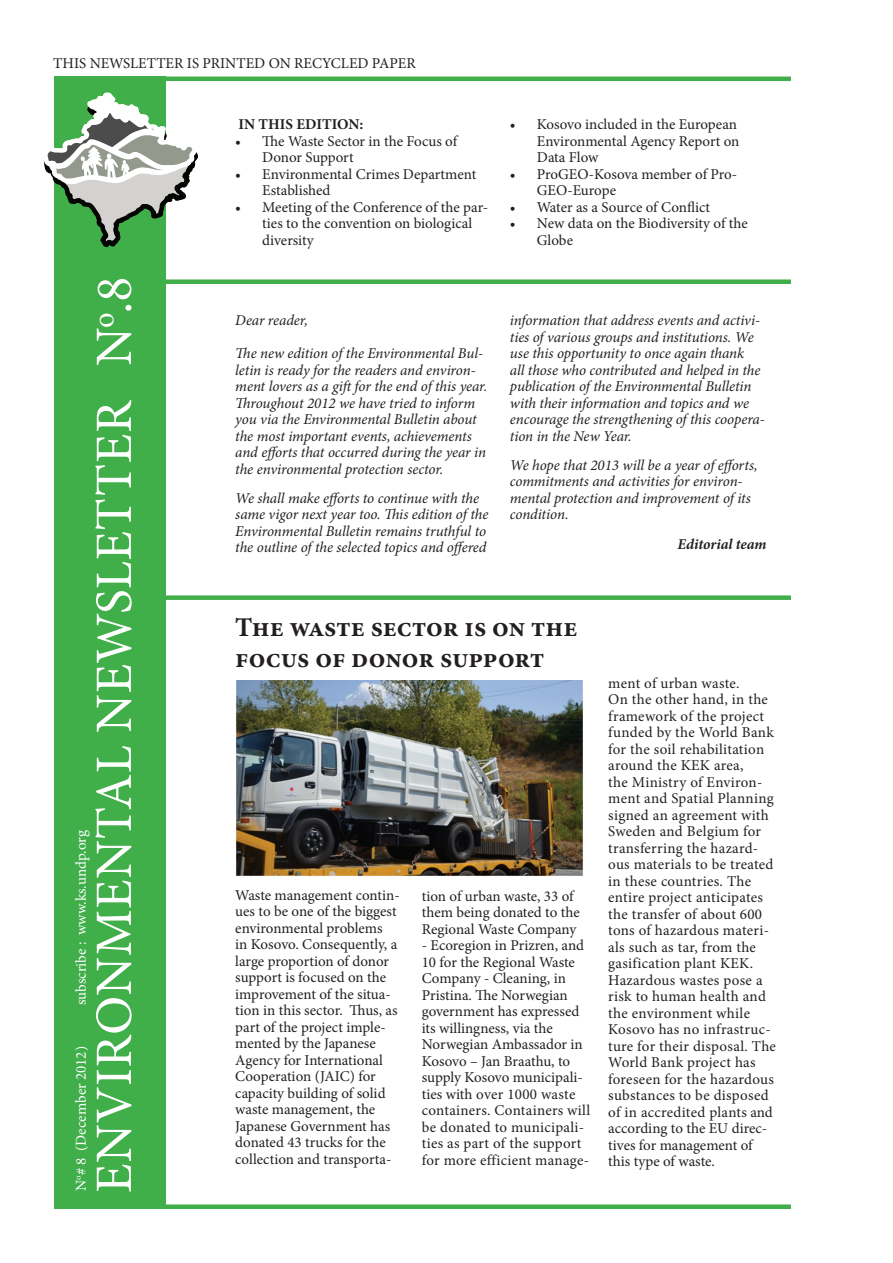
<style>
.page{position:relative;width:893px;height:1263px;background:#fff}
.page>*{position:absolute;margin:0;border:0;box-sizing:border-box;transform-origin:0 0}
.t1{font:52.35px "Minion Pro";letter-spacing:.01em;color:#fff}
.t2{font:700 27px/30.9px "Minion Pro";letter-spacing:-.005em;color:#231f20}
.t3{font:15px/16.5px "Minion Pro";letter-spacing:.005em;color:#231f20}
.t4{font:italic 15px/16.5px "Minion Pro";letter-spacing:-.01em;color:#231f20}
.t5{font:15px "Minion Pro";color:#fff}
.t6{font:700 15px "Minion Pro";color:#231f20}
.t7{font:italic 700 15px "Minion Pro";letter-spacing:-.005em;color:#231f20}
</style>
<div class="page">
<div style="left:54px;top:77px;width:112px;height:1132px;background:#40ae49"></div>
<svg style="left:43px;top:92px;width:155px;height:156px"></svg>
<hr style="left:151px;top:77px;width:640px;height:4px;background:#40ae49">
<div style="left:151px;top:595px;width:640px;height:5px;background:#40ae49"></div>
<div style="left:151px;top:1204px;width:640px;height:5px;background:#40ae49"></div>
<div style="left:151px;top:279px;width:640px;height:5px;background:#40ae49"></div>
<img style="left:236px;top:681px;width:347px;height:195px">
<p class="t3" style="left:53px;top:55px;width:364px">THIS NEWSLETTER IS PRINTED ON RECYCLED PAPER</p>
<p class="t6" style="left:239px;top:114px;width:126px">IN THIS EDITION:</p>
<p class="t3" style="left:262px;top:133px;width:196px;text-indent:-27px">• The Waste Sector in the Focus of<br>Donor Support</p>
<p class="t3" style="left:262px;top:166px;width:215px;text-indent:-27px">• Environmental Crimes Department<br>Established</p>
<p class="t3" style="left:262px;top:199px;width:227px;text-indent:-27px">• Meeting of the Conference of the par&shy;ties to the convention on biological diversity</p>
<p class="t3" style="left:537px;top:116px;width:204px;text-indent:-27px">• Kosovo included in the European<br>Environmental Agency Report on<br>Data Flow</p>
<p class="t3" style="left:537px;top:166px;width:202px;text-indent:-27px">• ProGEO-Kosova member of Pro-<br>GEO-Europe</p>
<p class="t3" style="left:510px;top:199px;width:202px">• Water as a Source of Conflict</p>
<p class="t3" style="left:537px;top:215px;width:212px;text-indent:-27px">• New data on the Biodiversity of the<br>Globe</p>
<h1 class="t1" style="left:79px;top:1193px;width:918px;rotate:-90deg">Environmental Newsletter N<sup>o</sup>.8</h1>
<p class="t5" style="left:71px;top:1005px;width:176px;rotate:-90deg">subscribe : www.ks.undp.org</p>
<p class="t5" style="left:71px;top:1191px;width:146px;rotate:-90deg">N<sup>o</sup># 8 (December 2012)</p>
<p class="t4" style="left:235px;top:312px;width:74px">Dear reader,</p>
<p class="t4" style="left:235px;top:345px;width:253px">The new edition of the Environmental Bul&shy;letin is ready for the readers and environ&shy;ment lovers as a gift for the end of this year.<br>Throughout 2012 we have tried to inform you via the Environmental Bulletin about the most important events, achievements and efforts that occurred during the year in the environmental protection sector.</p>
<p class="t4" style="left:235px;top:490px;width:255px">We shall make efforts to continue with the same vigor next year too. This edition of the Environmental Bulletin remains truthful to the outline of the selected topics and offered</p>
<p class="t4" style="left:510px;top:312px;width:257px">information that address events and activi&shy;ties of various groups and institutions. We use this opportunity to once again thank<br>all those who contributed and helped in the publication of the Environmental Bulletin with their information and topics and we encourage the strengthening of this coopera&shy;tion in the New Year.</p>
<p class="t4" style="left:510px;top:457px;width:249px">We hope that 2013 will be a year of efforts, commitments and activities for environ&shy;mental protection and improvement of its condition.</p>
<p class="t7" style="left:677px;top:533px;width:91px">Editorial team</p>
<h2 class="t2" style="left:235px;top:612px;width:344px">The waste sector is on the focus of donor support</h2>
<p class="t3" style="left:235px;top:887px;width:166px">Waste management contin&shy;ues to be one of the biggest environmental problems<br>in Kosovo. Consequently, a large proportion of donor support is focused on the improvement of the situa&shy;tion in this sector. Thus, as part of the project imple&shy;mented by the Japanese<br>Agency for International<br>Cooperation (JAIC) for capacity building of solid waste management, the<br>Japanese Government has donated 43 trucks for the collection and transporta-</p>
<p class="t3" style="left:422px;top:888px;width:159px">tion of urban waste, 33 of them being donated to the<br>Regional Waste Company</p>
<p class="t3" style="left:422px;top:937px;width:170px">- Ecoregion in Prizren, and<br>10 for the Regional Waste<br>Company - Cleaning, in<br>Pristina. The Norwegian government has expressed its willingness, via the<br>Norwegian Ambassador in<br>Kosovo – Jan Braathu, to supply Kosovo municipali&shy;ties with over 1000 waste containers. Containers will be donated to municipali&shy;ties as part of the support for more efficient manage-</p>
<p class="t3" style="left:608px;top:675px;width:169px">ment of urban waste.<br>On the other hand, in the framework of the project funded by the World Bank for the soil rehabilitation around the KEK area,<br>the Ministry of Environ&shy;ment and Spatial Planning signed an agreement with<br>Sweden and Belgium for transferring the hazard&shy;ous materials to be treated in these countries. The entire project anticipates the transfer of about 600 tons of hazardous materi&shy;als such as tar, from the gasification plant KEK.<br>Hazardous wastes pose a risk to human health and the environment while<br>Kosovo has no infrastruc&shy;ture for their disposal. The<br>World Bank project has foreseen for the hazardous substances to be disposed of in accredited plants and according to the EU direc&shy;tives for management of this type of waste.</p>
</div>
